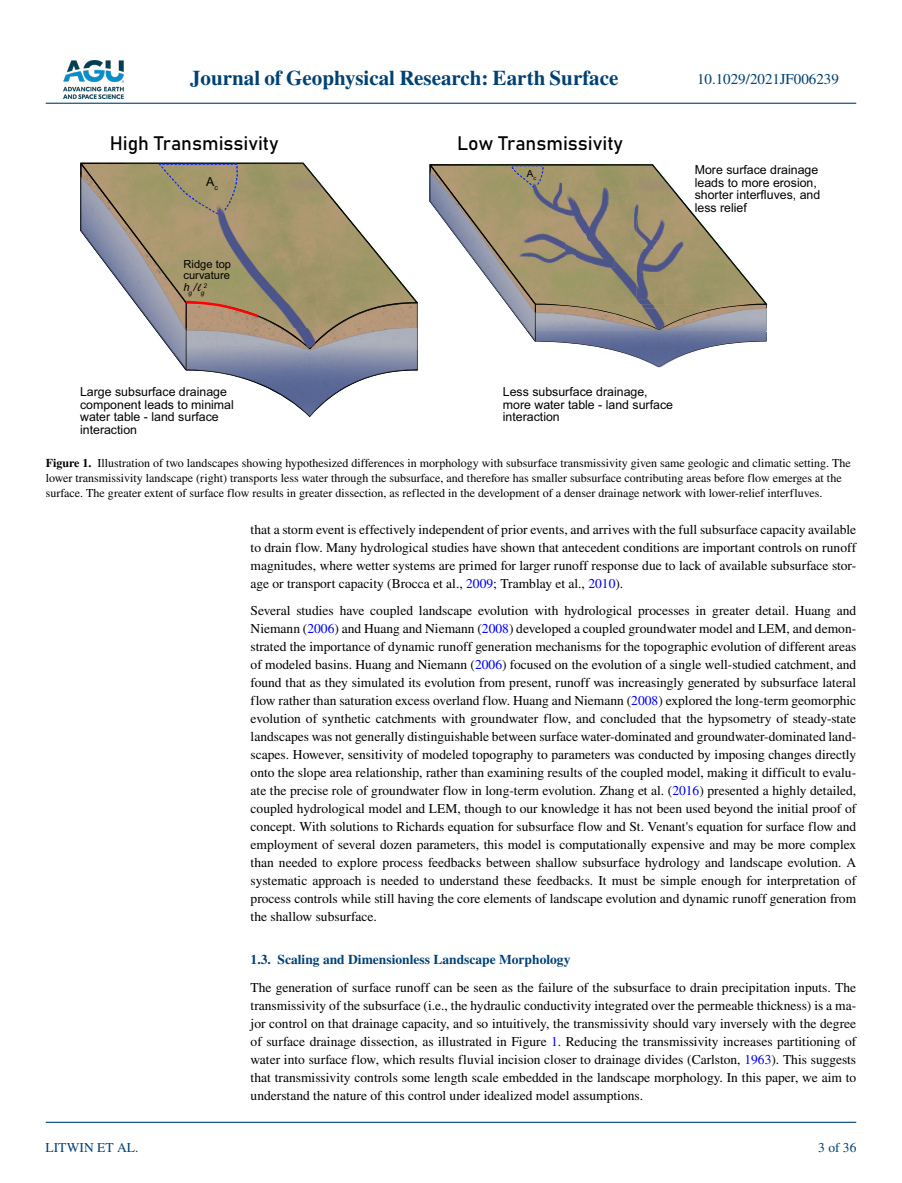
<style>
.page{position:relative;width:902px;height:1183px;background:#fff}
.page>*{position:absolute;margin:0;border:0;box-sizing:border-box;transform-origin:0 0}
.t1{font:700 21px "STIX";color:#004174}
.t2{font:19.35px "Bahnschrift";color:#000}
.t3{font:15px "STIX";color:#004174}
.t4{font:13.5px/18px "STIX";color:#000;text-align:justify}
.t5{font:700 13.5px "STIX";color:#004174}
.t6{font:13.5px "STIX";color:#004174}
.t7{font:12.3px/12.8px "Arial";color:#000}
.t8{font:12px/15px "STIX";color:#000}
.t9{font:11.1px/11.9px "Arial";color:#000;text-align:justify}
.t10{font:9.9px "Arial";color:#000}
.t11{font:italic 6.45px "Arial";color:#000}
.s1{font-style:italic}
.s2{font-family:"Brush Script";font-size:12.3px}
.s3{font-weight:700}
.s4{color:#00f}
</style>
<div class="page">
<img style="left:63px;top:60px;width:60px;height:39px">
<hr style="left:46px;top:103px;width:810px;height:1px;background:#004174">
<hr style="left:46px;top:1121px;width:810px;height:1px;background:#004174">
<svg style="left:80px;top:163px;width:337px;height:253px"></svg>
<svg style="left:429px;top:164px;width:338px;height:204px"></svg>
<h1 class="t1" style="left:190px;top:66px;width:430px">Journal of Geophysical Research: Earth Surface</h1>
<h2 class="t2" style="left:110px;top:129px;width:170px">High Transmissivity</h2>
<h2 class="t2" style="left:457px;top:129px;width:167px">Low Transmissivity</h2>
<p class="t7" style="left:206px;top:175px;width:13px">A<sub>c</sub></p>
<p class="t9" style="left:183px;top:257px;width:49px">Ridge top curvature <span class="s1">h</span><sub>g</sub> <span class="s1">/</span><span class="s2">l</span><sub>g</sub></p>
<p class="t11" style="left:203px;top:281px;width:5px">2</p>
<p class="t10" style="left:527px;top:166px;width:11px">A<sub>c</sub></p>
<p class="t3" style="left:697px;top:69px;width:143px">10.1029/2021JF006239</p>
<p class="t7" style="left:694px;top:163px;width:127px">More surface drainage leads to more erosion, shorter interfluves, and less relief</p>
<p class="t7" style="left:80px;top:385px;width:155px">Large subsurface drainage component leads to minimal water table - land surface interaction</p>
<p class="t7" style="left:503px;top:385px;width:172px">Less subsurface drainage, more water table - land surface interaction</p>
<p class="t8" style="left:46px;top:455px;width:806px"><span class="s3">Figure 1.</span> Illustration of two landscapes showing hypothesized differences in morphology with subsurface transmissivity given same geologic and climatic setting. The lower transmissivity landscape (right) transports less water through the subsurface, and therefore has smaller subsurface contributing areas before flow emerges at the surface. The greater extent of surface flow results in greater dissection, as reflected in the development of a denser drainage network with lower-relief interfluves.</p>
<p class="t6" style="left:45px;top:1138px;width:94px">LITWIN ET AL.</p>
<p class="t4" style="left:250px;top:521px;width:607px">that a storm event is effectively independent of prior events, and arrives with the full subsurface capacity available to drain flow. Many hydrological studies have shown that antecedent conditions are important controls on runoff magnitudes, where wetter systems are primed for larger runoff response due to lack of available subsurface stor&shy;age or transport capacity (Brocca et al., <span class="s4">2009</span>; Tramblay et al., <span class="s4">2010</span>).</p>
<p class="t4" style="left:250px;top:602px;width:607px">Several studies have coupled landscape evolution with hydrological processes in greater detail. Huang and Niemann (<span class="s4">2006</span>) and Huang and Niemann (<span class="s4">2008</span>) developed a coupled groundwater model and LEM, and demon&shy;strated the importance of dynamic runoff generation mechanisms for the topographic evolution of different areas of modeled basins. Huang and Niemann (<span class="s4">2006</span>) focused on the evolution of a single well-studied catchment, and found that as they simulated its evolution from present, runoff was increasingly generated by subsurface lateral flow rather than saturation excess overland flow. Huang and Niemann (<span class="s4">2008</span>) explored the long-term geomorphic evolution of synthetic catchments with groundwater flow, and concluded that the hypsometry of steady-state landscapes was not generally distinguishable between surface water-dominated and groundwater-dominated land&shy;scapes. However, sensitivity of modeled topography to parameters was conducted by imposing changes directly onto the slope area relationship, rather than examining results of the coupled model, making it difficult to evalu&shy;ate the precise role of groundwater flow in long-term evolution. Zhang et al. (<span class="s4">2016</span>) presented a highly detailed, coupled hydrological model and LEM, though to our knowledge it has not been used beyond the initial proof of concept. With solutions to Richards equation for subsurface flow and St. Venant's equation for surface flow and employment of several dozen parameters, this model is computationally expensive and may be more complex than needed to explore process feedbacks between shallow subsurface hydrology and landscape evolution. A systematic approach is needed to understand these feedbacks. It must be simple enough for interpretation of process controls while still having the core elements of landscape evolution and dynamic runoff generation from the shallow subsurface.</p>
<p class="t5" style="left:250px;top:951px;width:321px">1.3. Scaling and Dimensionless Landscape Morphology</p>
<p class="t4" style="left:250px;top:978px;width:607px">The generation of surface runoff can be seen as the failure of the subsurface to drain precipitation inputs. The transmissivity of the subsurface (i.e., the hydraulic conductivity integrated over the permeable thickness) is a ma&shy;jor control on that drainage capacity, and so intuitively, the transmissivity should vary inversely with the degree of surface drainage dissection, as illustrated in Figure <span class="s4">1</span>. Reducing the transmissivity increases partitioning of water into surface flow, which results fluvial incision closer to drainage divides (Carlston, <span class="s4">1963</span>). This suggests that transmissivity controls some length scale embedded in the landscape morphology. In this paper, we aim to understand the nature of this control under idealized model assumptions.</p>
<p class="t6" style="left:818px;top:1138px;width:40px">3 of 36</p>
</div>
